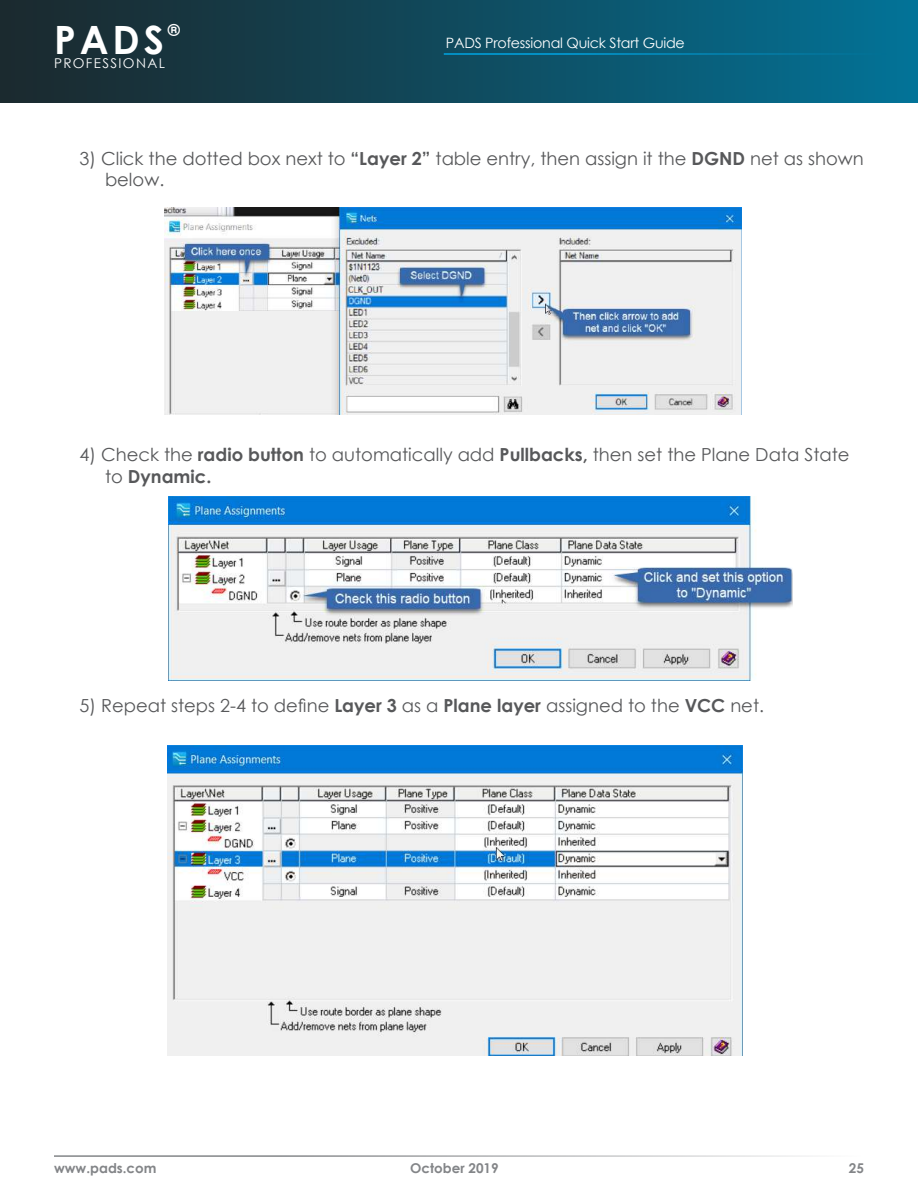
<style>
.page{position:relative;width:918px;height:1188px;background:#fff}
.page>*{position:absolute;margin:0;border:0;box-sizing:border-box;transform-origin:0 0}
.t1{font:700 39px "Century Gothic";color:#fff}
.t2{font:18px/21.6px "Century Gothic";color:#57585a}
.t3{font:700 16.5px "Century Gothic";color:#fff}
.t4{font:14.25px "Century Gothic";letter-spacing:-.015em;color:#fff}
.t5{font:700 13.5px "Century Gothic";color:#838588}
.t6{font:13.5px "Century Gothic";letter-spacing:.1em;color:#fff}
.s1{font-weight:700}
</style>
<div class="page">
<div style="left:0;top:0;width:918px;height:102px;background:linear-gradient(to right,#1c262a,#037195)"></div>
<hr style="left:54px;top:1155px;width:864px;height:2px;background:#838588">
<hr style="left:444px;top:53px;width:474px;height:2px;background:#00a5e3">
<img style="left:165px;top:208px;width:577px;height:207px">
<img style="left:169px;top:497px;width:624px;height:183px">
<img style="left:168px;top:745px;width:574px;height:311px">
<p class="t3" style="left:168px;top:17px;width:14px">®</p>
<h1 class="t1" style="left:54px;top:10px;width:111px">PADS</h1>
<p class="t6" style="left:54px;top:54px;width:112px">PROFESSIONAL</p>
<p class="t4" style="left:446px;top:33px;width:241px">PADS Professional Quick Start Guide</p>
<p class="t2" style="left:105px;top:147px;width:760px;text-indent:-26px">3) Click the dotted box next to <span class="s1">“Layer 2”</span> table entry, then assign it the <span class="s1">DGND</span> net as shown below.</p>
<p class="t2" style="left:105px;top:444px;width:746px;text-indent:-26px">4) Check the <span class="s1">radio button</span> to automatically add <span class="s1">Pullbacks,</span> then set the Plane Data State to <span class="s1">Dynamic.</span></p>
<p class="t2" style="left:80px;top:694px;width:686px">5) Repeat steps 2-4 to define <span class="s1">Layer 3</span> as a <span class="s1">Plane layer</span> assigned to the <span class="s1">VCC</span> net.</p>
<p class="t5" style="left:54px;top:1158px;width:104px">www.pads.com</p>
<p class="t5" style="left:410px;top:1158px;width:90px">October 2019</p>
<p class="t5" style="left:849px;top:1158px;width:17px">25</p>
</div>
